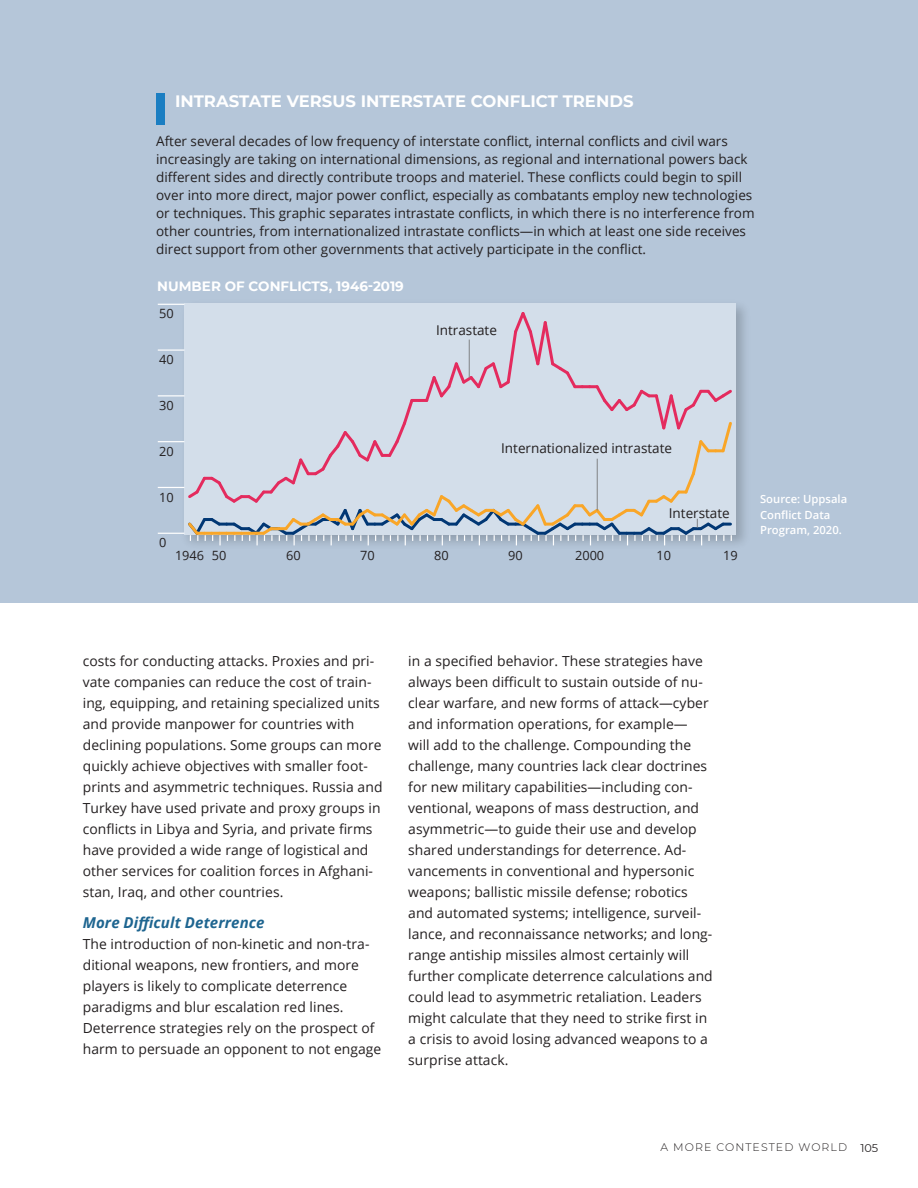
<style>
.page{position:relative;width:918px;height:1188px;background:#fff}
.page>*{position:absolute;margin:0;border:0;box-sizing:border-box;transform-origin:0 0}
.t1{font:700 16.5px "Montserrat";color:#fff}
.B_Head--Blue{font:italic 700 15px "Open Sans";letter-spacing:.01em;color:#1e6590}
.t2{font:13.8px/21px "Open Sans";letter-spacing:.005em;color:#231f20}
.t3{font:13.5px/18px "Open Sans";color:#231f20}
.t4{font:700 13.5px "Montserrat";color:#fff}
.t5{font:12.75px "Open Sans";color:#231f20}
.t6{font:600 11.25px/15.3px "Open Sans";color:#fff}
.t7{font:300 10.95px "Montserrat";letter-spacing:.1em;color:#231f20}
.s1{font-weight:400;font-size:11.25px}
</style>
<div class="page">
<div style="left:0;top:0;width:918px;height:603px;background:#b5c6d9"></div>
<img style="left:177px;top:303px;width:568px;height:243px">
<div style="left:156px;top:93px;width:9px;height:31px;background:#1b7ec2"></div>
<svg style="left:158px;top:304px;width:577px;height:241px;background:#ced4df"></svg>
<p class="t1" style="left:175px;top:90px;width:460px">INTRASTATE VERSUS INTERSTATE CONFLICT TRENDS</p>
<p class="t3" style="left:156px;top:132px;width:600px">After several decades of low frequency of interstate conflict, internal conflicts and civil wars increasingly are taking on international dimensions, as regional and international powers back different sides and directly contribute troops and materiel. These conflicts could begin to spill over into more direct, major power conflict, especially as combatants employ new technologies or techniques. This graphic separates intrastate conflicts, in which there is no interference from other countries, from internationalized intrastate conflicts—in which at least one side receives direct support from other governments that actively participate in the conflict.</p>
<p class="t4" style="left:157px;top:277px;width:248px">NUMBER OF CONFLICTS, 1946-2019</p>
<p class="t5" style="left:159px;top:305px;width:16px">50</p>
<p class="t5" style="left:159px;top:351px;width:16px">40</p>
<p class="t5" style="left:159px;top:397px;width:16px">30</p>
<p class="t5" style="left:159px;top:442px;width:16px">20</p>
<p class="t5" style="left:159px;top:488px;width:16px">10</p>
<p class="t5" style="left:159px;top:534px;width:9px">0</p>
<p class="t3" style="left:436px;top:321px;width:62px">Intrastate</p>
<p class="t3" style="left:501px;top:438px;width:172px">Internationalized intrastate</p>
<p class="t3" style="left:669px;top:504px;width:62px">Interstate</p>
<p class="t5" style="left:175px;top:547px;width:53px">1946 50</p>
<p class="t5" style="left:286px;top:547px;width:16px">60</p>
<p class="t5" style="left:360px;top:547px;width:16px">70</p>
<p class="t5" style="left:434px;top:547px;width:16px">80</p>
<p class="t5" style="left:508px;top:547px;width:16px">90</p>
<p class="t5" style="left:575px;top:547px;width:31px">2000</p>
<p class="t5" style="left:656px;top:547px;width:16px">10</p>
<p class="t5" style="left:723px;top:547px;width:16px">19</p>
<p class="t6" style="left:760px;top:491px;width:89px">Source: Uppsala<br>Conflict Data<br>Program, 2020.</p>
<p class="t2" style="left:83px;top:650px;width:301px">costs for conducting attacks. Proxies and pri&shy;vate companies can reduce the cost of train&shy;ing, equipping, and retaining specialized units and provide manpower for countries with declining populations. Some groups can more quickly achieve objectives with smaller foot&shy;prints and asymmetric techniques. Russia and Turkey have used private and proxy groups in conflicts in Libya and Syria, and private firms have provided a wide range of logistical and other services for coalition forces in Afghani&shy;stan, Iraq, and other countries.</p>
<p class="B_Head--Blue" style="left:83px;top:912px;width:183px">More Difficult Deterrence</p>
<p class="t2" style="left:83px;top:933px;width:300px">The introduction of non-kinetic and non-tra&shy;ditional weapons, new frontiers, and more players is likely to complicate deterrence paradigms and blur escalation red lines.<br>Deterrence strategies rely on the prospect of harm to persuade an opponent to not engage</p>
<p class="t2" style="left:408px;top:650px;width:306px">in a specified behavior. These strategies have always been difficult to sustain outside of nu&shy;clear warfare, and new forms of attack—cyber and information operations, for example—<br>will add to the challenge. Compounding the challenge, many countries lack clear doctrines for new military capabilities—including con&shy;ventional, weapons of mass destruction, and asymmetric—to guide their use and develop shared understandings for deterrence. Ad&shy;vancements in conventional and hypersonic weapons; ballistic missile defense; robotics and automated systems; intelligence, surveil&shy;lance, and reconnaissance networks; and long&shy;range antiship missiles almost certainly will further complicate deterrence calculations and could lead to asymmetric retaliation. Leaders might calculate that they need to strike first in a crisis to avoid losing advanced weapons to a surprise attack.</p>
<p class="t7" style="left:660px;top:1140px;width:219px">A MORE CONTESTED WORLD <span class="s1">105</span></p>
</div>
